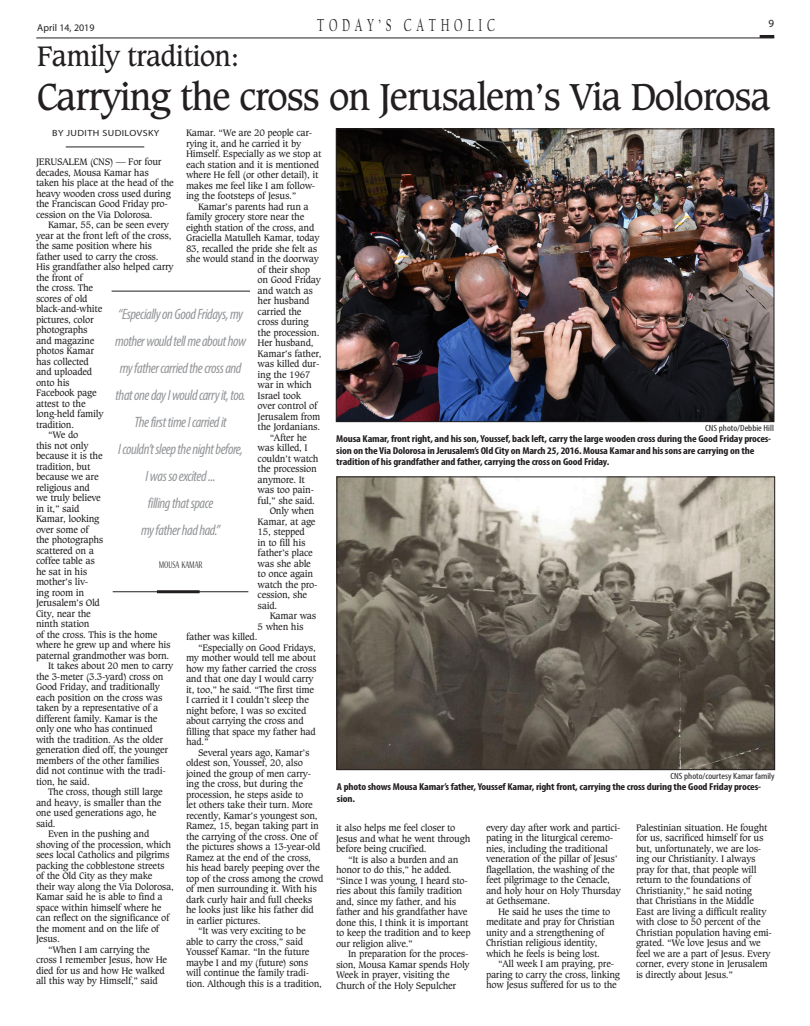
<style>
.page{position:relative;width:810px;height:1026px;background:#fff}
.page>*{position:absolute;margin:0;border:0;box-sizing:border-box;transform-origin:0 0}
.NEWcaxton-48{font:40px "Caxton BT";letter-spacing:-.05em;color:#231f20}
.NEWcaxton-30{font:30px "Caxton BT";letter-spacing:-.04em;color:#231f20}
.t1{font:18px "FB Californian";letter-spacing:.4em;color:#231f20;scale:.65 1}
.lift{font:italic condensed 15px/27px "Myriad Pro";letter-spacing:-.03em;color:#939598;text-align:center}
.t2{font:11px "Myriad";color:#231f20}
.NEWbody{font:10px/10.5px "Caxton BT";letter-spacing:-.03em;color:#231f20}
.NEWcutlinesmall{font:700 condensed 10px/11.5px "Myriad Pro";letter-spacing:-.015em;color:#231f20;scale:1.12 1}
.t3{font:10px "Myriad";color:#231f20}
.NEWphotocredit{font:condensed 9px "Myriad Pro";color:#231f20;scale:1.12 1}
.NEWcutlinesmall-2{font:9px "Myriad Pro";letter-spacing:.04em;color:#231f20;scale:1.12 1}
.quote_attribute{font:300 9px "Roxy";color:#231f20}
</style>
<div class="page">
<hr style="left:36px;top:38px;width:738px;height:1px;background:#231f20">
<hr style="left:760px;top:35px;width:14px;height:3px;background:#231f20">
<hr style="left:66px;top:147px;width:78px;height:1px;background:#231f20">
<img style="left:338px;top:131px;width:434px;height:289px">
<div style="left:336px;top:129px;width:438px;height:293px;border:1px solid #231f20"></div>
<img style="left:339px;top:479px;width:434px;height:289px">
<div style="left:337px;top:477px;width:438px;height:293px;border:1px solid #231f20"></div>
<hr style="left:113px;top:592px;width:135px;height:1px;background:#231f20">
<hr style="left:112px;top:291px;width:138px;height:1px;background:#231f20">
<hr style="left:157px;top:590px;width:43px;height:3px;background:#231f20">
<p class="t3" style="left:37px;top:23px;width:59px">April 14, 2019</p>
<h3 class="t1" style="left:317px;top:16px;width:275px">TODAY’S CATHOLIC</h3>
<p class="t2" style="left:769px;top:18px;width:7px">9</p>
<p class="NEWcaxton-30" style="left:37px;top:37px;width:204px">Family tradition:</p>
<p class="NEWcaxton-48" style="left:37px;top:72px;width:736px">Carrying the cross on Jerusalem’s Via Dolorosa</p>
<p class="NEWbody" style="left:36px;top:156px;width:139px">JERUSALEM (CNS) — For four decades, Mousa Kamar has taken his place at the head of the heavy wooden cross used during the Franciscan Good Friday pro&shy;cession on the Via Dolorosa.</p>
<p class="NEWbody" style="left:36px;top:219px;width:139px;text-indent:12px">Kamar, 55, can be seen every year at the front left of the cross, the same position where his father used to carry the cross.<br>His grandfather also helped carry the front of<br>the cross. The<br>scores of old<br>black-and-white<br>pictures, color<br>photographs<br>and magazine<br>photos Kamar<br>has collected<br>and uploaded<br>onto his<br>Facebook page<br>attest to the<br>long-held family<br>tradition.</p>
<p class="NEWbody" style="left:36px;top:429px;width:136px;text-indent:12px">“We do<br>this not only<br>because it is the<br>tradition, but<br>because we are<br>religious and<br>we truly believe<br>in it,” said<br>Kamar, looking<br>over some of<br>the photographs<br>scattered on a<br>coffee table as<br>he sat in his<br>mother’s liv-<br>ing room in<br>Jerusalem’s Old<br>City, near the<br>ninth station<br>of the cross. This is the home where he grew up and where his paternal grandmother was born.</p>
<p class="NEWbody" style="left:36px;top:660px;width:139px;text-indent:12px">It takes about 20 men to carry the 3-meter (3.3-yard) cross on<br>Good Friday, and traditionally each position on the cross was taken by a representative of a different family. Kamar is the only one who has continued with the tradition. As the older generation died off, the younger members of the other families did not continue with the tradi&shy;tion, he said.</p>
<p class="NEWbody" style="left:36px;top:786px;width:128px;text-indent:12px">The cross, though still large and heavy, is smaller than the one used generations ago, he said.</p>
<p class="NEWbody" style="left:36px;top:828px;width:139px;text-indent:12px">Even in the pushing and shoving of the procession, which sees local Catholics and pilgrims packing the cobblestone streets of the Old City as they make their way along the Via Dolorosa,<br>Kamar said he is able to find a space within himself where he can reflect on the significance of the moment and on the life of<br>Jesus.</p>
<p class="NEWbody" style="left:36px;top:944px;width:133px;text-indent:12px">“When I am carrying the cross I remember Jesus, how He died for us and how He walked all this way by Himself,” said</p>
<p class="NEWbody" style="left:186px;top:128px;width:137px">Kamar. “We are 20 people car&shy;rying it, and he carried it by<br>Himself. Especially as we stop at each station and it is mentioned where He fell (or other detail), it makes me feel like I am follow&shy;ing the footsteps of Jesus.”</p>
<p class="NEWbody" style="left:198px;top:201px;width:112px">Kamar’s parents had run a</p>
<p class="NEWbody" style="left:186px;top:212px;width:120px">family grocery store near the</p>
<p class="NEWbody" style="left:186px;top:222px;width:130px">eighth station of the cross, and</p>
<p class="NEWbody" style="left:186px;top:233px;width:135px">Graciella Matulleh Kamar, today</p>
<p class="NEWbody" style="left:186px;top:243px;width:133px">83, recalled the pride she felt as</p>
<p class="NEWbody" style="left:186px;top:254px;width:134px">she would stand in the doorway</p>
<p class="NEWbody" style="left:258px;top:264px;width:54px">of their shop</p>
<p class="NEWbody" style="left:258px;top:275px;width:65px">on Good Friday</p>
<p class="NEWbody" style="left:258px;top:285px;width:57px">and watch as</p>
<p class="NEWbody" style="left:258px;top:296px;width:54px">her husband</p>
<p class="NEWbody" style="left:258px;top:306px;width:45px">carried the</p>
<p class="NEWbody" style="left:258px;top:317px;width:52px">cross during</p>
<p class="NEWbody" style="left:258px;top:327px;width:63px">the procession.</p>
<p class="NEWbody" style="left:258px;top:338px;width:57px">Her husband,</p>
<p class="NEWbody" style="left:258px;top:348px;width:65px">Kamar’s father,</p>
<p class="NEWbody" style="left:258px;top:359px;width:63px">was killed dur-</p>
<p class="NEWbody" style="left:258px;top:369px;width:54px">ing the 1967</p>
<p class="NEWbody" style="left:258px;top:380px;width:56px">war in which</p>
<p class="NEWbody" style="left:258px;top:390px;width:45px">Israel took</p>
<p class="NEWbody" style="left:258px;top:401px;width:61px">over control of</p>
<p class="NEWbody" style="left:258px;top:411px;width:64px">Jerusalem from</p>
<p class="NEWbody" style="left:258px;top:422px;width:64px">the Jordanians.</p>
<p class="NEWbody" style="left:258px;top:432px;width:63px;text-indent:12px">“After he was killed, I couldn’t watch the procession anymore. It was too pain&shy;ful,” she said.</p>
<p class="NEWbody" style="left:258px;top:506px;width:61px;text-indent:12px">Only when<br>Kamar, at age<br>15, stepped<br>in to fill his father’s place was she able to once again watch the pro&shy;cession, she said.</p>
<p class="NEWbody" style="left:258px;top:611px;width:60px;text-indent:12px">Kamar was<br>5 when his</p>
<p class="NEWbody" style="left:186px;top:632px;width:73px">father was killed.</p>
<p class="NEWbody" style="left:186px;top:642px;width:132px;text-indent:12px">“Especially on Good Fridays, my mother would tell me about how my father carried the cross and that one day I would carry it, too,” he said. “The first time<br>I carried it I couldn’t sleep the night before, I was so excited about carrying the cross and filling that space my father had had.”</p>
<p class="NEWbody" style="left:186px;top:747px;width:139px;text-indent:12px">Several years ago, Kamar’s oldest son, Youssef, 20, also joined the group of men carry&shy;ing the cross, but during the procession, he steps aside to<br>let others take their turn. More recently, Kamar’s youngest son,<br>Ramez, 15, began taking part in the carrying of the cross. One of the pictures shows a 13-year-old<br>Ramez at the end of the cross, his head barely peeping over the top of the cross among the crowd of men surrounding it. With his dark curly hair and full cheeks he looks just like his father did in earlier pictures.</p>
<p class="NEWbody" style="left:186px;top:926px;width:138px;text-indent:12px">“It was very exciting to be able to carry the cross,” said<br>Youssef Kamar. “In the future maybe I and my (future) sons will continue the family tradi&shy;tion. Although this is a tradition,</p>
<p class="NEWcutlinesmall-2" style="left:52px;top:127px;width:97px">BY JUDITH SUDILOVSKY</p>
<p class="lift" style="left:115px;top:301px;width:133px">“Especially on Good Fridays, my mother would tell me about how my father carried the cross and that one day I would carry it, too.<br>The first time I carried it<br>I couldn’t sleep the night before,<br>I was so excited ...<br>filling that space<br>my father had had.”</p>
<p class="quote_attribute" style="left:159px;top:559px;width:45px">MOUSA KAMAR</p>
<p class="NEWphotocredit" style="left:705px;top:422px;width:63px">CNS photo/Debbie Hill</p>
<p class="NEWcutlinesmall" style="left:336px;top:433px;width:390px">Mousa Kamar, front right, and his son, Youssef, back left, carry the large wooden cross during the Good Friday proces&shy;sion on the Via Dolorosa in Jerusalem’s Old City on March 25, 2016. Mousa Kamar and his sons are carrying on the tradition of his grandfather and father, carrying the cross on Good Friday.</p>
<p class="NEWphotocredit" style="left:670px;top:770px;width:95px">CNS photo/courtesy Kamar family</p>
<p class="NEWcutlinesmall" style="left:337px;top:781px;width:380px">A photo shows Mousa Kamar’s father, Youssef Kamar, right front, carrying the cross during the Good Friday proces&shy;sion.</p>
<p class="NEWbody" style="left:486px;top:822px;width:136px">every day after work and partici&shy;pating in the liturgical ceremo&shy;nies, including the traditional veneration of the pillar of Jesus’ flagellation, the washing of the feet pilgrimage to the Cenacle, and holy hour on Holy Thursday at Gethsemane.</p>
<p class="NEWbody" style="left:486px;top:906px;width:131px;text-indent:12px">He said he uses the time to meditate and pray for Christian unity and a strengthening of<br>Christian religious identity, which he feels is being lost.</p>
<p class="NEWbody" style="left:486px;top:958px;width:136px;text-align:center">“All week I am praying, pre&shy;paring to carry the cross, linking how Jesus suffered for us to the</p>
<p class="NEWbody" style="left:636px;top:822px;width:137px">Palestinian situation. He fought for us, sacrificed himself for us but, unfortunately, we are los&shy;ing our Christianity. I always pray for that, that people will return to the foundations of<br>Christianity,” he said noting<br>that Christians in the Middle<br>East are living a difficult reality with close to 50 percent of the<br>Christian population having emi&shy;grated. “We love Jesus and we feel we are a part of Jesus. Every corner, every stone in Jerusalem is directly about Jesus.”</p>
<p class="NEWbody" style="left:336px;top:823px;width:136px">it also helps me feel closer to<br>Jesus and what he went through before being crucified.</p>
<p class="NEWbody" style="left:336px;top:854px;width:136px;text-indent:12px">“It is also a burden and an honor to do this,” he added. “Since I was young, I heard sto&shy;ries about this family tradition and, since my father, and his father and his grandfather have done this, I think it is important to keep the tradition and to keep our religion alive.”</p>
<p class="NEWbody" style="left:336px;top:949px;width:135px;text-indent:12px">In preparation for the proces&shy;sion, Mousa Kamar spends Holy<br>Week in prayer, visiting the<br>Church of the Holy Sepulcher</p>
</div>
